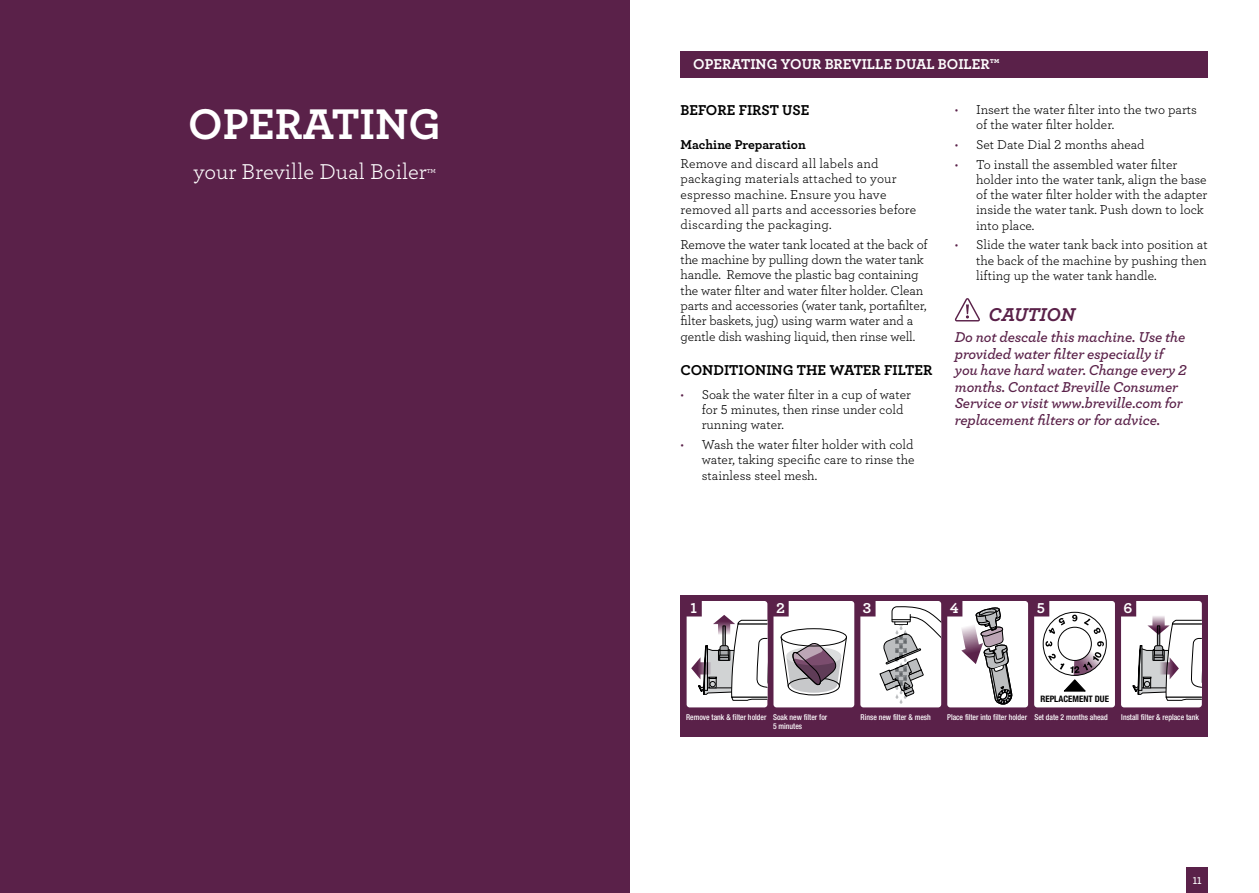
<style>
.page{position:relative;width:1259px;height:893px;background:#fff}
.page>*{position:absolute;margin:0;border:0;box-sizing:border-box;transform-origin:0 0}
.t1{font:45px "Archer Bold LF";color:#fff}
.t2{font:22.5px "Archer Book LF";color:#fff}
.t3{font:19.5px "Archer Bold LF Italic";letter-spacing:-.005em;color:#5a2149}
.t4{font:15px/16.5px "Archer Semibold LF Italic";letter-spacing:-.01em;color:#5a2149}
.t5{font:15px "Archer Bold LF";color:#000}
.t6{font:15px "Archer Bold LF";color:#fff}
.t7{font:13.5px/15.3px "Archer Book LF";color:#000}
.t8{font:13.5px "Archer Bold LF";color:#000}
.t9{font:10.5px "Archer Semibold LF";color:#fff}
.t10{font:700 condensed 8.85px "Helvetica Neue";color:#000}
.t11{font:500 condensed 8.1px/9.6px "Helvetica Neue";color:#fff;scale:.95 1}
.s1{font-size:15px}
.s2{color:#5a2149}
</style>
<div class="page">
<div style="left:1186px;top:867px;width:22px;height:26px;background:#5a2149"></div>
<div style="left:0;top:0;width:629px;height:893px;background:#5a2149"></div>
<div style="left:680px;top:51px;width:528px;height:27px;background:#5a2149"></div>
<svg style="left:954px;top:298px;width:26px;height:23px"></svg>
<div style="left:680px;top:595px;width:528px;height:141px;background:#5a2149"></div>
<svg style="left:773px;top:601px;width:81px;height:106px;background:#d6d0d4"></svg>
<svg style="left:860px;top:601px;width:81px;height:106px;background:#dcdbdd"></svg>
<svg style="left:947px;top:601px;width:81px;height:106px;background:#d4d0d3"></svg>
<svg style="left:1034px;top:601px;width:81px;height:106px;background:#e1dee0"></svg>
<svg style="left:1121px;top:601px;width:80px;height:106px;background:#dad7d9"></svg>
<svg style="left:686px;top:601px;width:81px;height:106px;background:#d9d5d8"></svg>
<h1 class="t1" style="left:188px;top:96px;width:255px">OPERATING</h1>
<h2 class="t2" style="left:194px;top:158px;width:244px">your Breville Dual Boiler<span class="s1">™</span></h2>
<p class="t6" style="left:693px;top:55px;width:11px">OPERA</p>
<p class="t6" style="left:741px;top:55px;width:129px">TING YOUR BREVILLE</p>
<p class="t6" style="left:895px;top:55px;width:21px">DUAL</p>
<p class="t6" style="left:938px;top:55px;width:30px">BOILER</p>
<p class="t6" style="left:989px;top:55px;width:11px">™</p>
<p class="t5" style="left:680px;top:101px;width:130px">BEFORE FIRST USE</p>
<p class="t8" style="left:680px;top:136px;width:127px">MACHINE PREPARATION</p>
<p class="t7" style="left:680px;top:156px;width:237px">Remove and discard all labels and packaging materials attached to your espresso machine. Ensure you have removed all parts and accessories before discarding the packaging.</p>
<p class="t7" style="left:680px;top:236px;width:249px">Remove the water tank located at the back of the machine by pulling down the water tank handle. Remove the plastic bag containing the water filter and water filter holder. Clean parts and accessories (water tank, portafilter, filter baskets, jug) using warm water and a gentle dish washing liquid, then rinse well.</p>
<p class="t5" style="left:680px;top:361px;width:244px">CONDITIONING THE WATER FILTER</p>
<p class="t7" style="left:702px;top:386px;width:211px;text-indent:-21px"><span class="s2">•</span> Soak the water filter in a cup of water for 5 minutes, then rinse under cold running water.</p>
<p class="t7" style="left:702px;top:436px;width:214px;text-align:justify;text-indent:-21px"><span class="s2">•</span> Wash the water filter holder with cold water, taking specific care to rinse the stainless steel mesh.</p>
<p class="t7" style="left:976px;top:102px;width:222px;text-indent:-21px"><span class="s2">•</span> Insert the water filter into the two parts of the water filter holder.</p>
<p class="t7" style="left:955px;top:137px;width:191px"><span class="s2">•</span> Set Date Dial 2 months ahead</p>
<p class="t7" style="left:976px;top:156px;width:233px;text-indent:-21px"><span class="s2">•</span> To install the assembled water filter holder into the water tank, align the base of the water filter holder with the adapter inside the water tank. Push down to lock into place.</p>
<p class="t7" style="left:976px;top:237px;width:233px;text-align:justify;text-indent:-21px"><span class="s2">•</span> Slide the water tank back into position at the back of the machine by pushing then lifting up the water tank handle.</p>
<h3 class="t3" style="left:988px;top:303px;width:88px">CAUTION</h3>
<p class="t4" style="left:955px;top:329px;width:233px">Do not descale this machine. Use the provided water filter especially if you have hard water. Change every 2 months. Contact Breville Consumer Service or visit www.breville.com for replacement filters or for advice.</p>
<p class="t6" style="left:690px;top:599px;width:8px">1</p>
<p class="t6" style="left:776px;top:599px;width:10px">2</p>
<p class="t6" style="left:863px;top:599px;width:10px">3</p>
<p class="t6" style="left:950px;top:599px;width:10px">4</p>
<p class="t6" style="left:1036px;top:599px;width:10px">5</p>
<p class="t6" style="left:1123px;top:599px;width:10px">6</p>
<p class="t10" style="left:1040px;top:694px;width:70px">REPLACEMENT DUE</p>
<p class="t11" style="left:686px;top:712px;width:86px">Remove tank &amp; filter holder</p>
<p class="t11" style="left:860px;top:712px;width:75px">Rinse new filter &amp; mesh</p>
<p class="t11" style="left:947px;top:712px;width:171px">Place filter into filter holder Set date 2 months ahead</p>
<p class="t11" style="left:1121px;top:712px;width:83px">Install filter &amp; replace tank</p>
<p class="t11" style="left:773px;top:712px;width:59px">Soak new filter for<br>5 minutes</p>
<p class="t9" style="left:1192px;top:874px;width:10px">11</p>
</div>
